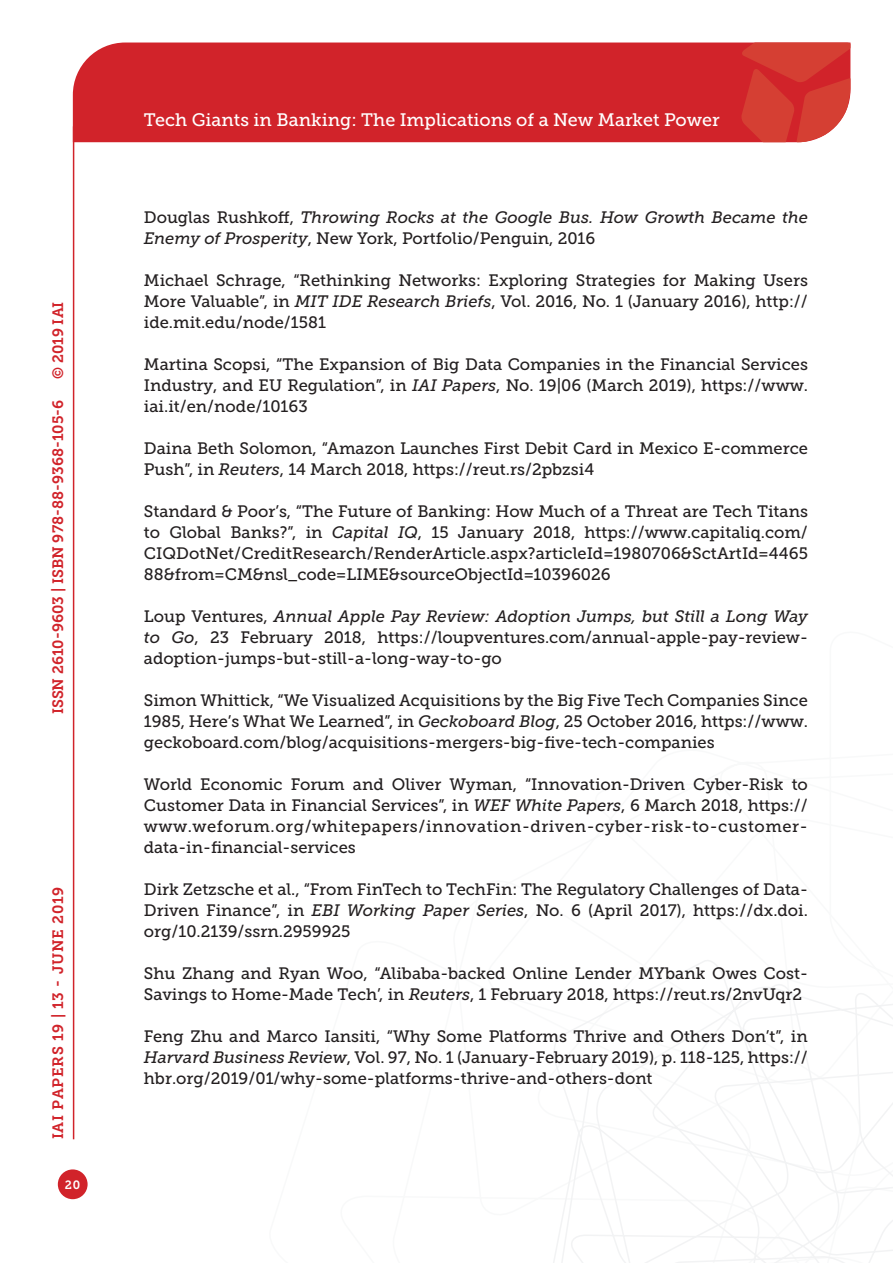
<style>
.page{position:relative;width:893px;height:1263px;background:#fff}
.page>*{position:absolute;margin:0;border:0;box-sizing:border-box;transform-origin:0 0}
.t1{font:18px "Museo Slab 500";color:#fff}
.Testo{font:16.5px/21px "Museo Slab 500";color:#231f20;text-align:justify}
.Testo-2{font:italic 16.5px/21px "Museo Slab 500";color:#231f20}
.t2{font:15px "Museo Slab 700";color:#d1232a}
.t3{font:15px "Museo Slab 700";letter-spacing:.05em;color:#d1232a}
.t4{font:12px "Museo Slab 700";color:#fff}
.s1{font-style:normal}
.s2{font-style:italic}
</style>
<div class="page">
<svg style="left:553px;top:960px;width:340px;height:303px"></svg>
<div style="left:73px;top:43px;width:668px;height:99px;background:#d1232a"></div>
<svg style="left:741px;top:43px;width:109px;height:99px;background:#d6413a"></svg>
<div style="left:58px;top:1169px;width:30px;height:30px;background:#d1232a;border-radius:50%"></div>
<hr style="left:73px;top:126px;width:1px;height:1013px;background:#d1232a">
<p class="t2" style="left:50px;top:379px;width:79px;rotate:-90deg">© 2019 IAI</p>
<p class="t2" style="left:49px;top:714px;width:316px;rotate:-90deg">ISSN 2610-9603 | ISBN 978-88-9368-105-6</p>
<p class="t3" style="left:50px;top:1139px;width:254px;rotate:-90deg">IAI PAPERS 19 | 13 - JUNE 2019</p>
<p class="t4" style="left:65px;top:1178px;width:17px">20</p>
<p class="t1" style="left:144px;top:110px;width:577px">Tech Giants in Banking: The Implications of a New Market Power</p>
<p class="Testo-2" style="left:144px;top:207px;width:666px"><span class="s1">Douglas Rushkoff,</span> Throwing Rocks at the Google Bus. How Growth Became the<br>Enemy of Prosperity<span class="s1">, New York, Portfolio/Penguin, 2016</span></p>
<p class="Testo" style="left:144px;top:270px;width:666px">Michael Schrage, “Rethinking Networks: Exploring Strategies for Making Users More Valuable”, in <span class="s2">MIT IDE Research Briefs</span>, Vol. 2016, No. 1 (January 2016), http:// ide.mit.edu/node/1581</p>
<p class="Testo" style="left:144px;top:354px;width:666px">Martina Scopsi, “The Expansion of Big Data Companies in the Financial Services Industry, and EU Regulation”, in <span class="s2">IAI Papers</span>, No. 19|06 (March 2019), https://www. iai.it/en/node/10163</p>
<p class="Testo" style="left:144px;top:438px;width:666px">Daina Beth Solomon, “Amazon Launches First Debit Card in Mexico E-commerce<br>Push”, in <span class="s2">Reuters</span>, 14 March 2018, https://reut.rs/2pbzsi4</p>
<p class="Testo" style="left:144px;top:501px;width:666px">Standard &amp; Poor’s, “The Future of Banking: How Much of a Threat are Tech Titans to Global Banks?”, in <span class="s2">Capital IQ</span>, 15 January 2018, https://www.capitaliq.com/ CIQDotNet/CreditResearch/RenderArticle.aspx?articleId=1980706&amp;SctArtId=4465<br>88&amp;from=CM&amp;nsl_code=LIME&amp;sourceObjectId=10396026</p>
<p class="Testo" style="left:144px;top:606px;width:666px">Loup Ventures, <span class="s2">Annual Apple Pay Review: Adoption Jumps, but Still a Long Way to Go</span>, 23 February 2018, https://loupventures.com/annual-apple-pay-review&shy;adoption-jumps-but-still-a-long-way-to-go</p>
<p class="Testo" style="left:144px;top:690px;width:666px">Simon Whittick, “We Visualized Acquisitions by the Big Five Tech Companies Since 1985, Here’s What We Learned”, in <span class="s2">Geckoboard Blog</span>, 25 October 2016, https://www. geckoboard.com/blog/acquisitions-mergers-big-five-tech-companies</p>
<p class="Testo" style="left:144px;top:774px;width:666px">World Economic Forum and Oliver Wyman, “Innovation-Driven Cyber-Risk to Customer Data in Financial Services”, in <span class="s2">WEF White Papers</span>, 6 March 2018, https:// www.weforum.org/whitepapers/innovation-driven-cyber-risk-to-customer&shy;data-in-financial-services</p>
<p class="Testo" style="left:144px;top:879px;width:666px">Dirk Zetzsche et al., “From FinTech to TechFin: The Regulatory Challenges of Data-Driven Finance”, in <span class="s2">EBI Working Paper Series</span>, No. 6 (April 2017), https://dx.doi. org/10.2139/ssrn.2959925</p>
<p class="Testo" style="left:144px;top:963px;width:666px">Shu Zhang and Ryan Woo, “Alibaba-backed Online Lender MYbank Owes Cost-<br>Savings to Home-Made Tech’, in <span class="s2">Reuters</span>, 1 February 2018, https://reut.rs/2nvUqr2</p>
<p class="Testo" style="left:144px;top:1026px;width:666px">Feng Zhu and Marco Iansiti, “Why Some Platforms Thrive and Others Don’t”, in <span class="s2">Harvard Business Review</span>, Vol. 97, No. 1 (January-February 2019), p. 118-125, https:// hbr.org/2019/01/why-some-platforms-thrive-and-others-dont</p>
</div>
